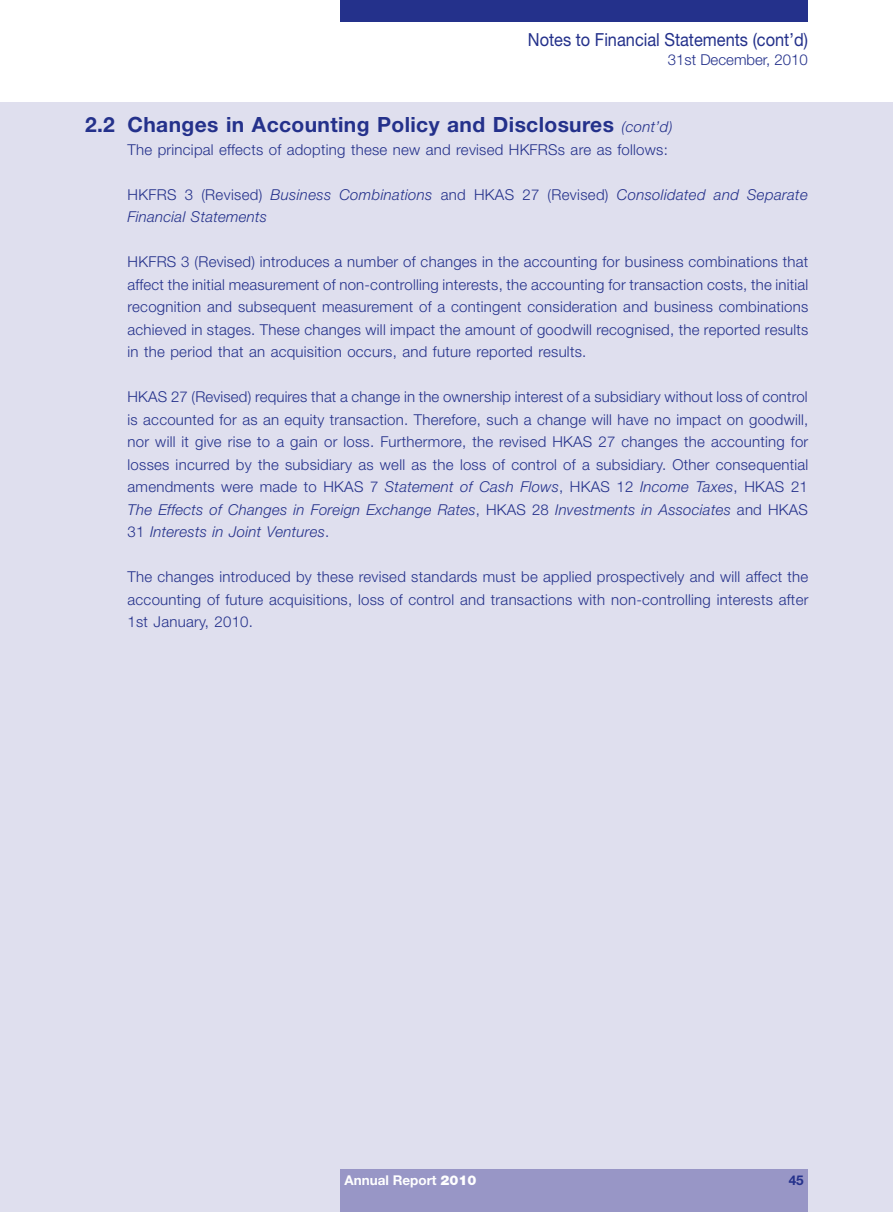
<style>
.page{position:relative;width:893px;height:1212px;background:#fff}
.page>*{position:absolute;margin:0;border:0;box-sizing:border-box;transform-origin:0 0}
.t1{font:700 21px "Helvetica Neue LT Std";letter-spacing:.015em;color:#24318b}
.t2{font:18px "Helvetica Neue LT Std";color:#24318b;scale:.91 1}
.t3{font:300 15px/22.5px "Helvetica Neue LT Std";letter-spacing:.015em;color:#24318b;text-align:justify}
.t4{font:italic 300 15px/22.5px "Helvetica Neue LT Std";letter-spacing:.02em;color:#24318b}
.t5{font:700 13.5px "Helvetica Neue LT Std";color:#fff}
.t6{font:700 13.5px "Helvetica Neue LT Std";color:#24318b}
.s1{font-weight:300;font-style:italic;font-size:15px}
.s2{font-style:normal}
.s3{font-style:italic}
.s4{font-weight:900}
</style>
<div class="page">
<div style="left:0;top:102px;width:893px;height:1110px;background:#dfdfee"></div>
<div style="left:340px;top:0;width:468px;height:21px;background:#24318b"></div>
<div style="left:340px;top:1169px;width:468px;height:43px;background:#9896c6"></div>
<p class="t2" style="left:528px;top:28px;width:309px">Notes to Financial Statements (cont’d)</p>
<p class="t3" style="left:668px;top:48px;width:142px">31st December, 2010</p>
<p class="t1" style="left:85px;top:112px;width:589px">2.2 Changes in Accounting Policy and Disclosures <span class="s1">(cont’d)</span></p>
<p class="t3" style="left:128px;top:138px;width:542px">The principal effects of adopting these new and revised HKFRSs are as follows:</p>
<p class="t4" style="left:128px;top:183px;width:682px"><span class="s2">HKFRS 3 (Revised)</span> Business Combinations <span class="s2">and HKAS 27 (Revised)</span> Consolidated and Separate<br>Financial Statements</p>
<p class="t3" style="left:128px;top:250px;width:682px">HKFRS 3 (Revised) introduces a number of changes in the accounting for business combinations that affect the initial measurement of non-controlling interests, the accounting for transaction costs, the initial recognition and subsequent measurement of a contingent consideration and business combinations achieved in stages. These changes will impact the amount of goodwill recognised, the reported results in the period that an acquisition occurs, and future reported results.</p>
<p class="t3" style="left:128px;top:385px;width:682px">HKAS 27 (Revised) requires that a change in the ownership interest of a subsidiary without loss of control is accounted for as an equity transaction. Therefore, such a change will have no impact on goodwill, nor will it give rise to a gain or loss. Furthermore, the revised HKAS 27 changes the accounting for losses incurred by the subsidiary as well as the loss of control of a subsidiary. Other consequential amendments were made to HKAS 7 <span class="s3">Statement of Cash Flows</span>, HKAS 12 <span class="s3">Income Taxes</span>, HKAS 21<br><span class="s3">The Effects of Changes in Foreign Exchange Rates</span>, HKAS 28 <span class="s3">Investments in Associates</span> and HKAS 31 <span class="s3">Interests in Joint Ventures</span>.</p>
<p class="t3" style="left:128px;top:565px;width:682px">The changes introduced by these revised standards must be applied prospectively and will affect the accounting of future acquisitions, loss of control and transactions with non-controlling interests after 1st January, 2010.</p>
<p class="t5" style="left:344px;top:1172px;width:134px">Annual Report <span class="s4">2010</span></p>
<p class="t6" style="left:789px;top:1172px;width:17px">45</p>
</div>
